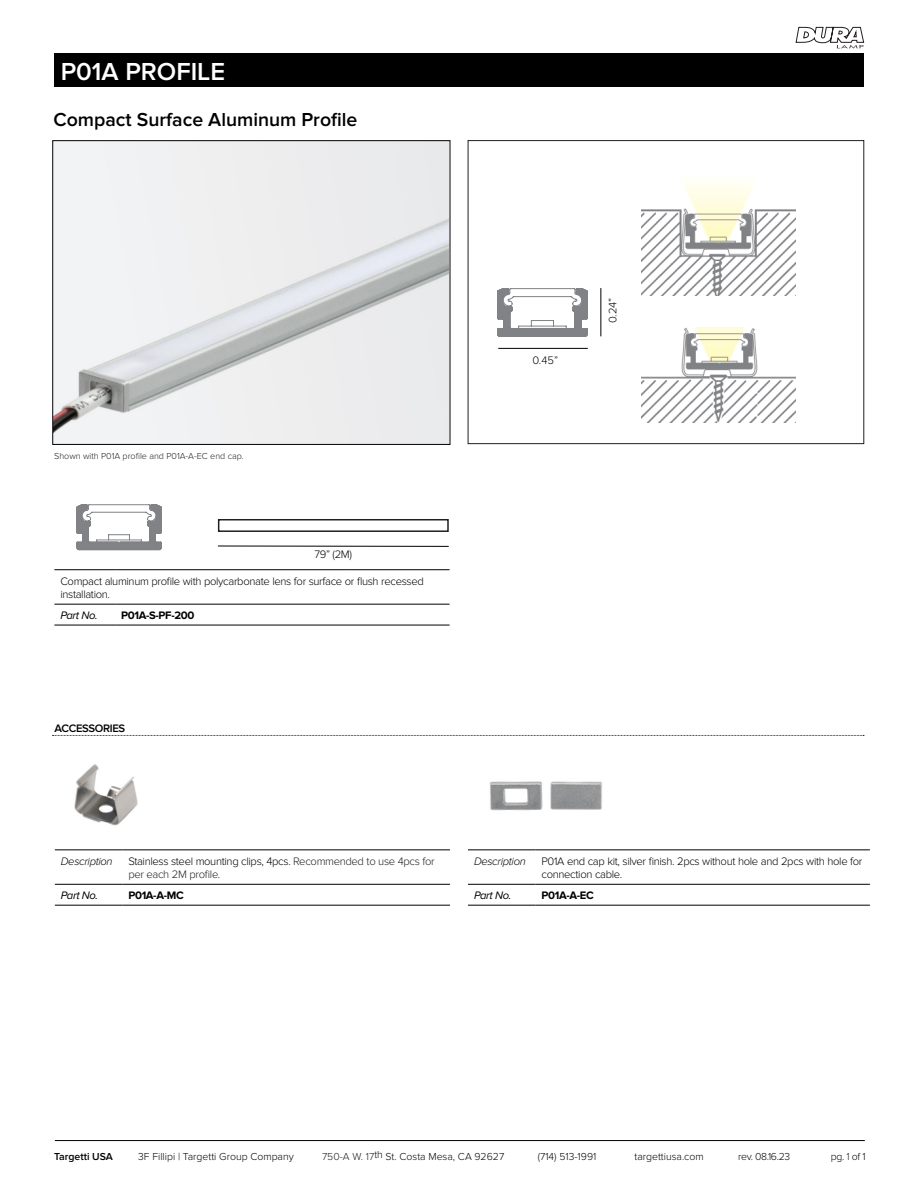
<style>
.page{position:relative;width:918px;height:1188px;background:#fff}
.page>*{position:absolute;margin:0;border:0;box-sizing:border-box;transform-origin:0 0}
.t1{font:600 25.5px "Proxima Nova";color:#fff}
.t2{font:600 19.5px "Proxima Nova";color:#000}
.t3{font:300 11.25px/13.5px "Proxima Nova";letter-spacing:-.03em;color:#000}
.t4{font:300 11.25px/13.5px "Proxima Nova";letter-spacing:-.03em;color:#231f20}
.t5{font:700 11.25px "Proxima Nova";letter-spacing:-.03em;color:#000}
.t6{font:italic 300 11.25px "Proxima Nova";letter-spacing:-.03em;color:#000}
.t7{font:italic 11.25px "Proxima Nova";letter-spacing:-.03em;color:#000}
.t8{font:600 11.25px "Proxima Nova";letter-spacing:-.03em;color:#000}
.t9{font:300 10.5px "Proxima Nova";color:#040503}
.t10{font:300 10.5px "Proxima Nova";color:#000}
.t11{font:600 10.5px "Proxima Nova";color:#000}
.t12{font:300 9px "Proxima Nova";color:#231f20}
.s1{color:#000}
.s2{color:#231f20}
</style>
<div class="page">
<div style="left:54px;top:53px;width:809px;height:34px;background:#000"></div>
<svg style="left:796px;top:27px;width:68px;height:22px"></svg>
<hr style="left:55px;top:1140px;width:810px;height:1px;background:#000">
<img style="left:55px;top:142px;width:393px;height:301px">
<div style="left:468px;top:140px;width:396px;height:304px;border:1px solid #231f20"></div>
<div style="left:53px;top:140px;width:397px;height:305px;border:1px solid #000"></div>
<hr style="left:468px;top:850px;width:68px;height:1px;background:#000">
<hr style="left:536px;top:850px;width:334px;height:1px;background:#000">
<hr style="left:468px;top:884px;width:68px;height:1px;background:#000">
<hr style="left:536px;top:884px;width:334px;height:1px;background:#000">
<hr style="left:468px;top:905px;width:68px;height:1px;background:#000">
<hr style="left:536px;top:905px;width:334px;height:1px;background:#000">
<hr style="left:55px;top:850px;width:67px;height:1px;background:#000">
<hr style="left:122px;top:850px;width:328px;height:1px;background:#000">
<hr style="left:55px;top:884px;width:67px;height:1px;background:#000">
<hr style="left:122px;top:884px;width:328px;height:1px;background:#000">
<hr style="left:55px;top:905px;width:67px;height:1px;background:#000">
<hr style="left:122px;top:905px;width:328px;height:1px;background:#000">
<hr style="left:54px;top:569px;width:61px;height:1px;background:#000">
<hr style="left:115px;top:569px;width:233px;height:1px;background:#000">
<hr style="left:348px;top:569px;width:102px;height:1px;background:#000">
<hr style="left:54px;top:604px;width:61px;height:1px;background:#000">
<hr style="left:115px;top:604px;width:233px;height:1px;background:#000">
<hr style="left:348px;top:604px;width:102px;height:1px;background:#000">
<hr style="left:54px;top:625px;width:61px;height:1px;background:#000">
<hr style="left:115px;top:625px;width:233px;height:1px;background:#000">
<hr style="left:348px;top:625px;width:102px;height:1px;background:#000">
<svg style="left:52px;top:735px;width:812px;height:1px"></svg>
<div style="left:218px;top:519px;width:231px;height:13px;border:2px solid #231f20"></div>
<hr style="left:218px;top:546px;width:231px;height:1px;background:#000">
<svg style="left:497px;top:288px;width:91px;height:49px"></svg>
<svg style="left:77px;top:504px;width:84px;height:46px"></svg>
<hr style="left:498px;top:348px;width:90px;height:1px;background:#000">
<hr style="left:601px;top:288px;width:1px;height:48px;background:#000">
<img style="left:642px;top:328px;width:154px;height:94px">
<img style="left:642px;top:182px;width:154px;height:113px">
<img style="left:74px;top:764px;width:64px;height:62px">
<img style="left:490px;top:781px;width:112px;height:30px">
<h1 class="t1" style="left:61px;top:57px;width:166px">P01A PROFILE</h1>
<p class="t2" style="left:53px;top:108px;width:306px">Compact Surface Aluminum Profile</p>
<p class="t12" style="left:54px;top:451px;width:191px">Shown with P01A profile and P01A-A-EC end cap.</p>
<p class="t3" style="left:315px;top:548px;width:39px">79” (2M)</p>
<p class="t3" style="left:60px;top:574px;width:365px">Compact aluminum profile with polycarbonate lens for surface or flush recessed installation.</p>
<p class="t7" style="left:60px;top:609px;width:39px">Part No.</p>
<p class="t5" style="left:121px;top:609px;width:75px">P01A-S-PF-200</p>
<p class="t8" style="left:55px;top:722px;width:72px">ACCESSORIES</p>
<p class="t3" style="left:532px;top:353px;width:27px">0.45”</p>
<p class="t3" style="left:606px;top:323px;width:27px;rotate:-90deg">0.24”</p>
<p class="t6" style="left:61px;top:855px;width:53px">Description</p>
<p class="t4" style="left:128px;top:854px;width:308px"><span class="s1">Stainless steel mounting clips, 4pcs.</span> Recommended to use 4pcs for per each 2M profile.</p>
<p class="t7" style="left:61px;top:889px;width:39px">Part No.</p>
<p class="t5" style="left:128px;top:889px;width:57px">P01A-A-MC</p>
<p class="t6" style="left:474px;top:855px;width:53px">Description</p>
<p class="t3" style="left:542px;top:854px;width:323px">P01A end cap kit, silver finish. 2pcs without hole and 2pcs with hole for connection cable.</p>
<p class="t7" style="left:474px;top:889px;width:39px">Part No.</p>
<p class="t5" style="left:542px;top:889px;width:54px">P01A-A-EC</p>
<p class="t11" style="left:54px;top:1151px;width:61px">Targetti USA</p>
<p class="t10" style="left:138px;top:1151px;width:157px">3F Fillipi | Targetti Group Company</p>
<p class="t9" style="left:322px;top:1151px;width:184px"><span class="s2">750-A W. 17</span>th St. Costa Mesa, CA 92627</p>
<p class="t9" style="left:538px;top:1151px;width:60px">(714) 513-1991</p>
<p class="t10" style="left:634px;top:1151px;width:71px">targettiusa.com</p>
<p class="t9" style="left:738px;top:1151px;width:54px">rev. 08.16.23</p>
<p class="t9" style="left:831px;top:1151px;width:36px">pg. <span class="s2">1</span> of 1</p>
</div>
